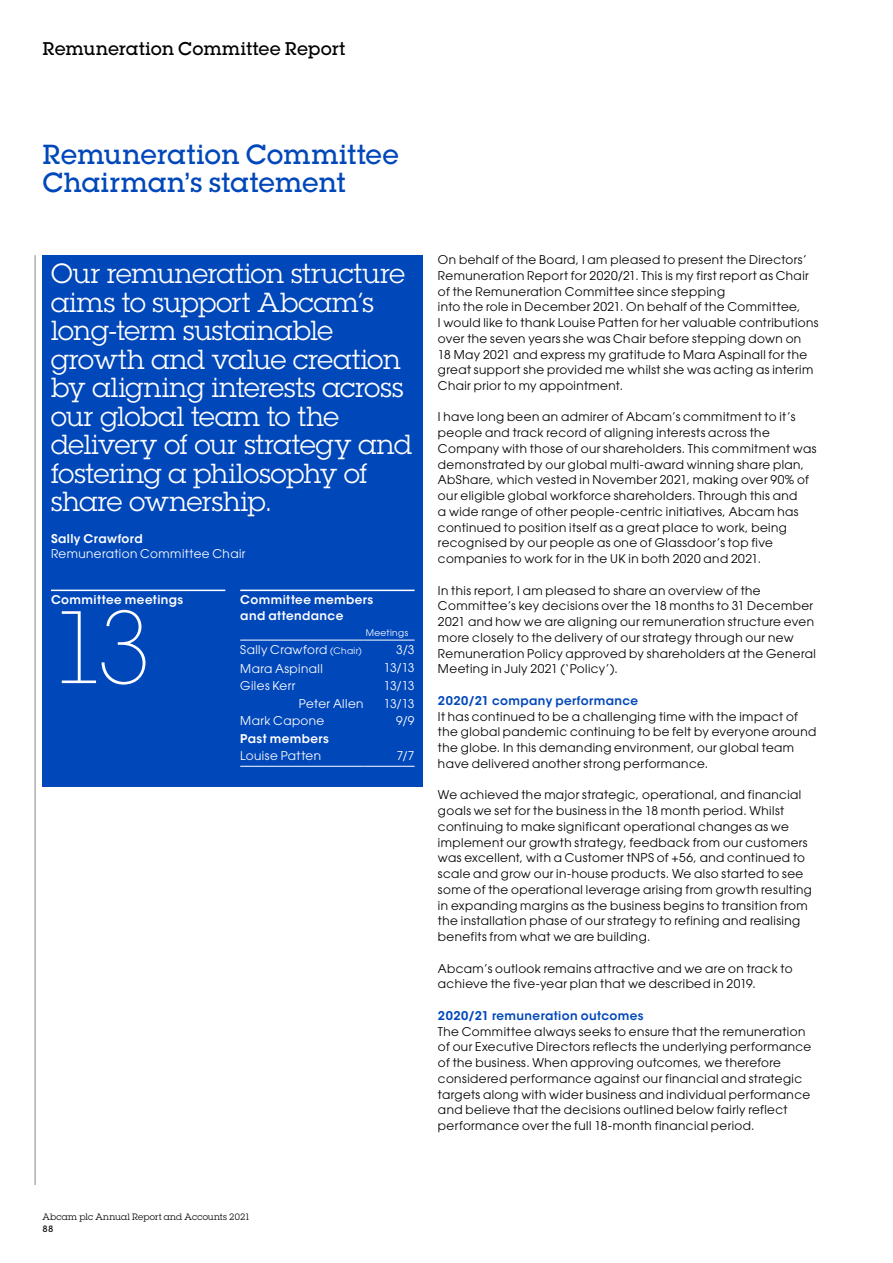
<style>
.page{position:relative;width:893px;height:1263px;background:#fff}
.page>*{position:absolute;margin:0;border:0;box-sizing:border-box;transform-origin:0 0}
.t1{font:200 100.5px "Lubalin Graph Std";color:#fff}
.t2{font:27px/28.5px "Lubalin Graph Std";letter-spacing:-.005em;color:#fff}
.t3{font:500 27px/28.5px "Lubalin Graph Std";letter-spacing:-.005em;color:#0047ba}
.t4{font:500 18px "Lubalin Graph Std";letter-spacing:-.005em;color:#000}
.t5{font:12px/15.8px "ITC Avant Garde Std";letter-spacing:.035em;color:#000}
.t6{font:12px "ITC Avant Garde Std";letter-spacing:.035em;color:#fff}
.t7{font:600 12px/15.8px "ITC Avant Garde Std";letter-spacing:.035em;color:#fff}
.t8{font:600 12px "ITC Avant Garde Std";letter-spacing:.03em;color:#0047ba}
.t9{font:9px "Lubalin Graph Std";letter-spacing:.03em;color:#000}
.t10{font:9px "ITC Avant Garde Std";letter-spacing:.045em;color:#fff}
.t11{font:500 9px "Lubalin Graph Std";color:#000}
.s1{font-size:9px}
</style>
<div class="page">
<div style="left:43px;top:255px;width:380px;height:532px;background:#0047ba"></div>
<hr style="left:51px;top:590px;width:174px;height:1px;background:#fff">
<hr style="left:240px;top:590px;width:175px;height:1px;background:#fff">
<hr style="left:240px;top:640px;width:124px;height:1px;background:#fff">
<hr style="left:364px;top:640px;width:51px;height:1px;background:#fff">
<hr style="left:240px;top:766px;width:124px;height:1px;background:#fff">
<hr style="left:364px;top:766px;width:51px;height:1px;background:#fff">
<hr style="left:35px;top:255px;width:1px;height:930px;background:#878787">
<h3 class="t4" style="left:43px;top:38px;width:304px">Remuneration Committee Report</h3>
<h2 class="t3" style="left:43px;top:140px;width:358px">Remuneration Committee<br>Chairman’s statement</h2>
<h2 class="t2" style="left:51px;top:259px;width:362px">Our remuneration structure aims to support Abcam’s long-term sustainable growth and value creation by aligning interests across our global team to the delivery of our strategy and fostering a philosophy of share ownership.</h2>
<p class="t7" style="left:51px;top:530px;width:93px">Sally Crawford</p>
<p class="t6" style="left:51px;top:546px;width:196px">Remuneration Committee Chair</p>
<p class="t7" style="left:51px;top:591px;width:134px">Committee meetings</p>
<h1 class="t1" style="left:51px;top:591px;width:102px">13</h1>
<p class="t7" style="left:240px;top:592px;width:135px">Committee members and attendance</p>
<p class="t10" style="left:366px;top:627px;width:44px">Meetings</p>
<p class="t6" style="left:240px;top:642px;width:123px">Sally Crawford <span class="s1">(Chair)</span></p>
<p class="t6" style="left:396px;top:642px;width:20px">3/3</p>
<p class="t6" style="left:240px;top:661px;width:84px">Mara Aspinall</p>
<p class="t6" style="left:384px;top:660px;width:32px">13/13</p>
<p class="t6" style="left:240px;top:678px;width:57px">Giles Kerr</p>
<p class="t6" style="left:384px;top:678px;width:32px">13/13</p>
<p class="t6" style="left:299px;top:696px;width:66px">Peter Allen</p>
<p class="t6" style="left:384px;top:696px;width:32px">13/13</p>
<p class="t6" style="left:240px;top:713px;width:86px">Mark Capone</p>
<p class="t6" style="left:396px;top:713px;width:20px">9/9</p>
<p class="t7" style="left:240px;top:730px;width:90px">Past members</p>
<p class="t6" style="left:240px;top:748px;width:82px">Louise Patten</p>
<p class="t6" style="left:397px;top:748px;width:19px">7/7</p>
<p class="t5" style="left:438px;top:252px;width:382px">On behalf of the Board, I am pleased to present the Directors’ Remuneration Report for 2020/21. This is my first report as Chair of the Remuneration Committee since stepping<br>into the role in December 2021. On behalf of the Committee,<br>I would like to thank Louise Patten for her valuable contributions over the seven years she was Chair before stepping down on<br>18 May 2021 and express my gratitude to Mara Aspinall for the great support she provided me whilst she was acting as interim Chair prior to my appointment.</p>
<p class="t5" style="left:438px;top:409px;width:380px">I have long been an admirer of Abcam’s commitment to it’s people and track record of aligning interests across the Company with those of our shareholders. This commitment was demonstrated by our global multi-award winning share plan, AbShare, which vested in November 2021, making over 90% of our eligible global workforce shareholders. Through this and<br>a wide range of other people-centric initiatives, Abcam has continued to position itself as a great place to work, being recognised by our people as one of Glassdoor’s top five companies to work for in the UK in both 2020 and 2021.</p>
<p class="t5" style="left:438px;top:582px;width:379px">In this report, I am pleased to share an overview of the Committee’s key decisions over the 18 months to 31 December 2021 and how we are aligning our remuneration structure even more closely to the delivery of our strategy through our new Remuneration Policy approved by shareholders at the General Meeting in July 2021 (‘Policy’).</p>
<p class="t8" style="left:438px;top:693px;width:202px">2020/21 company performance</p>
<p class="t5" style="left:438px;top:708px;width:380px">It has continued to be a challenging time with the impact of the global pandemic continuing to be felt by everyone around the globe. In this demanding environment, our global team have delivered another strong performance.</p>
<p class="t5" style="left:438px;top:787px;width:376px">We achieved the major strategic, operational, and financial goals we set for the business in the 18 month period. Whilst continuing to make significant operational changes as we implement our growth strategy, feedback from our customers was excellent, with a Customer tNPS of +56, and continued to scale and grow our in-house products. We also started to see some of the operational leverage arising from growth resulting in expanding margins as the business begins to transition from the installation phase of our strategy to refining and realising benefits from what we are building.</p>
<p class="t5" style="left:438px;top:960px;width:356px">Abcam’s outlook remains attractive and we are on track to achieve the five-year plan that we described in 2019.</p>
<p class="t8" style="left:438px;top:1008px;width:207px">2020/21 remuneration outcomes</p>
<p class="t5" style="left:438px;top:1023px;width:375px">The Committee always seeks to ensure that the remuneration of our Executive Directors reflects the underlying performance of the business. When approving outcomes, we therefore considered performance against our financial and strategic targets along with wider business and individual performance and believe that the decisions outlined below fairly reflect performance over the full 18-month financial period.</p>
<p class="t9" style="left:43px;top:1211px;width:209px">Abcam plc Annual Report and Accounts 2021</p>
<p class="t11" style="left:43px;top:1223px;width:12px">88</p>
</div>
